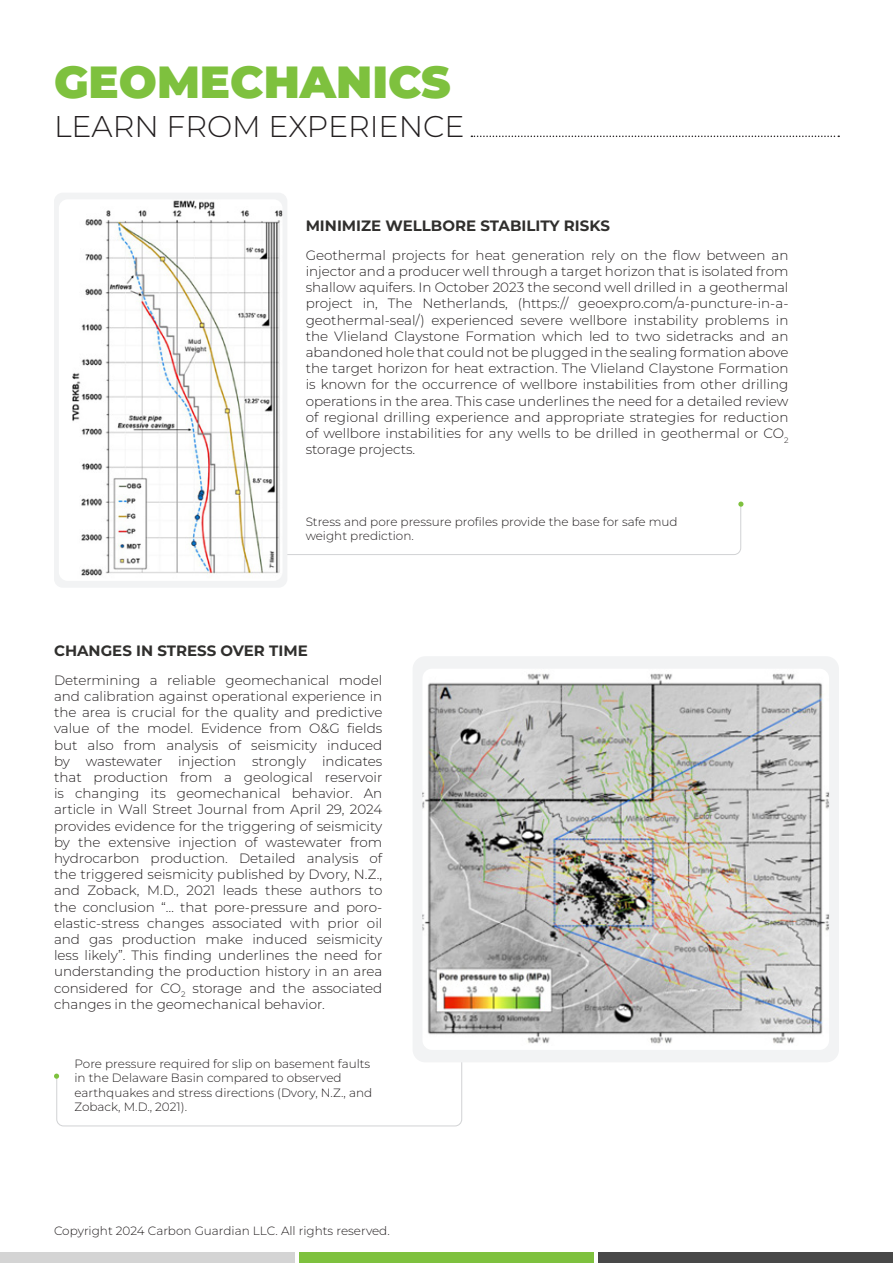
<style>
.page{position:relative;width:893px;height:1263px;background:#fff}
.page>*{position:absolute;margin:0;border:0;box-sizing:border-box;transform-origin:0 0}
.t1{font:900 45px "Montserrat";color:#7ec13e}
.t2{font:300 30px "Montserrat";color:#231f20}
.t3{font:700 15px "Montserrat";color:#302f2d}
.t4{font:300 13.5px/16.2px "Montserrat";color:#231f20;text-align:justify}
.t5{font:300 12px/14.4px "Montserrat";color:#231f20}
</style>
<div class="page">
<div style="left:0;top:1253px;width:295px;height:10px;background:#d4d4d4"></div>
<div style="left:299px;top:1253px;width:295px;height:10px;background:#7ec13e"></div>
<div style="left:598px;top:1253px;width:295px;height:10px;background:#484848"></div>
<svg style="left:471px;top:136px;width:368px;height:1px"></svg>
<svg style="left:287px;top:502px;width:456px;height:53px"></svg>
<svg style="left:54px;top:1055px;width:408px;height:71px"></svg>
<div style="left:54px;top:193px;width:233px;height:395px;background:#f2f3f4;border-radius:9px"></div>
<img style="left:59px;top:200px;width:223px;height:381px">
<div style="left:413px;top:656px;width:426px;height:406px;background:#f2f3f4;border-radius:13px"></div>
<img style="left:422px;top:669px;width:407px;height:381px">
<p class="t1" style="left:54px;top:52px;width:398px">GEOMECHANICS</p>
<p class="t2" style="left:54px;top:106px;width:412px">LEARN FROM EXPERIENCE</p>
<p class="t3" style="left:306px;top:215px;width:306px">MINIMIZE WELLBORE STABILITY RISKS</p>
<p class="t4" style="left:306px;top:247px;width:484px">Geothermal projects for heat generation rely on the flow between an injector and a producer well through a target horizon that is isolated from shallow aquifers. In October 2023 the second well drilled in a geothermal project in, The Netherlands, (https:// geoexpro.com/a-puncture-in-a&shy;geothermal-seal/) experienced severe wellbore instability problems in the Vlieland Claystone Formation which led to two sidetracks and an abandoned hole that could not be plugged in the sealing formation above the target horizon for heat extraction. The Vlieland Claystone Formation is known for the occurrence of wellbore instabilities from other drilling operations in the area. This case underlines the need for a detailed review of regional drilling experience and appropriate strategies for reduction of wellbore instabilities for any wells to be drilled in geothermal or CO<sub>2 </sub>storage projects.</p>
<p class="t5" style="left:306px;top:514px;width:374px">Stress and pore pressure profiles provide the base for safe mud weight prediction.</p>
<p class="t3" style="left:54px;top:640px;width:255px">CHANGES IN STRESS OVER TIME</p>
<p class="t4" style="left:54px;top:672px;width:330px">Determining a reliable geomechanical model and calibration against operational experience in the area is crucial for the quality and predictive value of the model. Evidence from O&amp;G fields but also from analysis of seismicity induced by wastewater injection strongly indicates that production from a geological reservoir is changing its geomechanical behavior. An article in Wall Street Journal from April 29, 2024 provides evidence for the triggering of seismicity by the extensive injection of wastewater from hydrocarbon production. Detailed analysis of the triggered seismicity published by Dvory, N.Z., and Zoback, M.D., 2021 leads these authors to the conclusion “… that pore-pressure and poro&shy;elastic-stress changes associated with prior oil and gas production make induced seismicity less likely”. This finding underlines the need for understanding the production history in an area considered for CO<sub>2</sub> storage and the associated changes in the geomechanical behavior.</p>
<p class="t5" style="left:75px;top:1056px;width:299px">Pore pressure required for slip on basement faults in the Delaware Basin compared to observed earthquakes and stress directions (Dvory, N.Z., and Zoback, M.D., 2021).</p>
<p class="t5" style="left:54px;top:1223px;width:337px">Copyright 2024 Carbon Guardian LLC. All rights reserved.</p>
</div>
